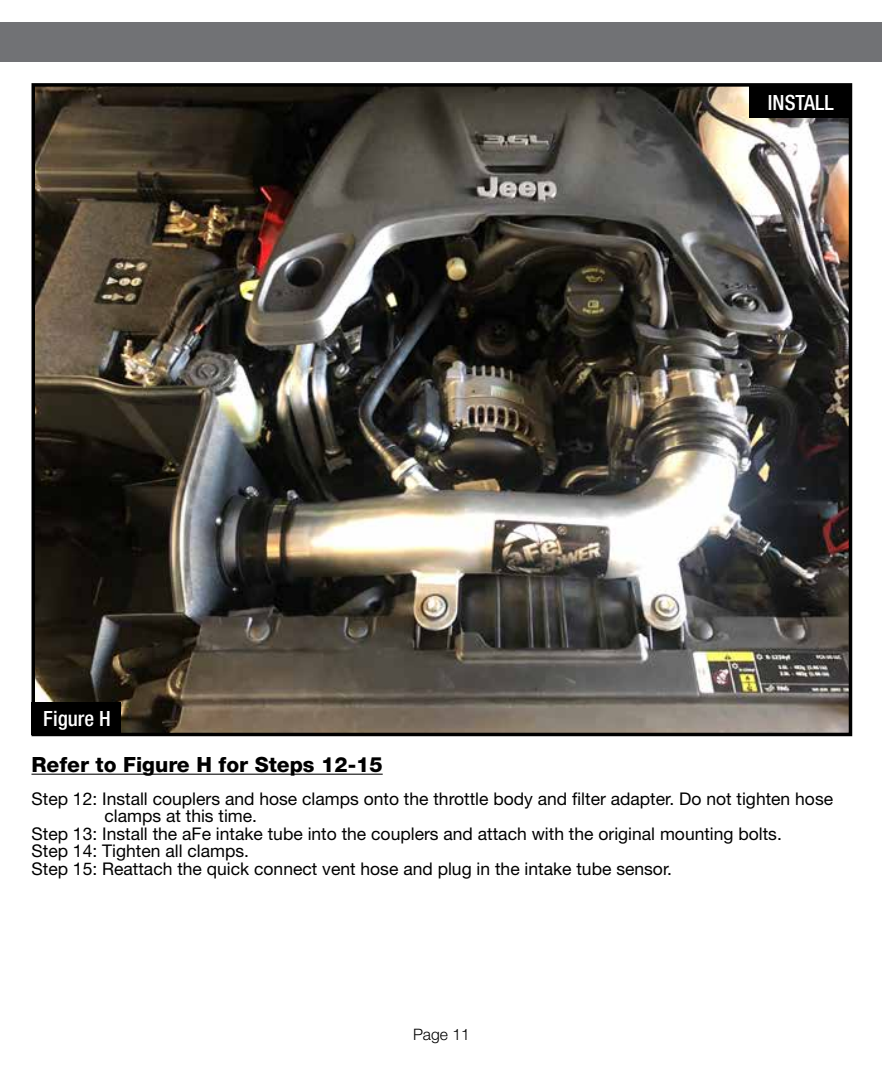
<style>
.page{position:relative;width:882px;height:1071px;background:#fff}
.page>*{position:absolute;margin:0;border:0;box-sizing:border-box;transform-origin:0 0}
.t1{font:800 21px "Helvetica Neue";color:#000}
.t2{font:500 condensed 21px "Helvetica Neue";color:#fff}
.t3{font:17.5px "Helvetica Neue";color:#000}
.t4{font:300 15.75px "Helvetica Neue";color:#000}
</style>
<div class="page">
<img style="left:37px;top:88px;width:810px;height:643px">
<div style="left:32px;top:83px;width:820px;height:653px;border:4px solid #000"></div>
<div style="left:0;top:23px;width:882px;height:39px;background:#717275"></div>
<hr style="left:32px;top:774px;width:351px;height:1px;background:#000">
<div style="left:32px;top:702px;width:89px;height:32px;background:#000"></div>
<div style="left:749px;top:85px;width:103px;height:33px;background:#000"></div>
<p class="t2" style="left:43px;top:706px;width:69px">Figure H</p>
<p class="t2" style="left:768px;top:90px;width:67px">INSTALL</p>
<p class="t1" style="left:32px;top:752px;width:353px">Refer to Figure H for Steps 12-15</p>
<p class="t3" style="left:32px;top:788px;width:803px">Step 12: Install couplers and hose clamps onto the throttle body and filter adapter. Do not tighten hose</p>
<p class="t3" style="left:104px;top:806px;width:154px">clamps at this time.</p>
<p class="t3" style="left:32px;top:823px;width:752px">Step 13: Install the aFe intake tube into the couplers and attach with the original mounting bolts.</p>
<p class="t3" style="left:32px;top:841px;width:219px">Step 14: Tighten all clamps.</p>
<p class="t3" style="left:32px;top:858px;width:642px">Step 15: Reattach the quick connect vent hose and plug in the intake tube sensor.</p>
<p class="t4" style="left:413px;top:1024px;width:58px">Page 11</p>
</div>
